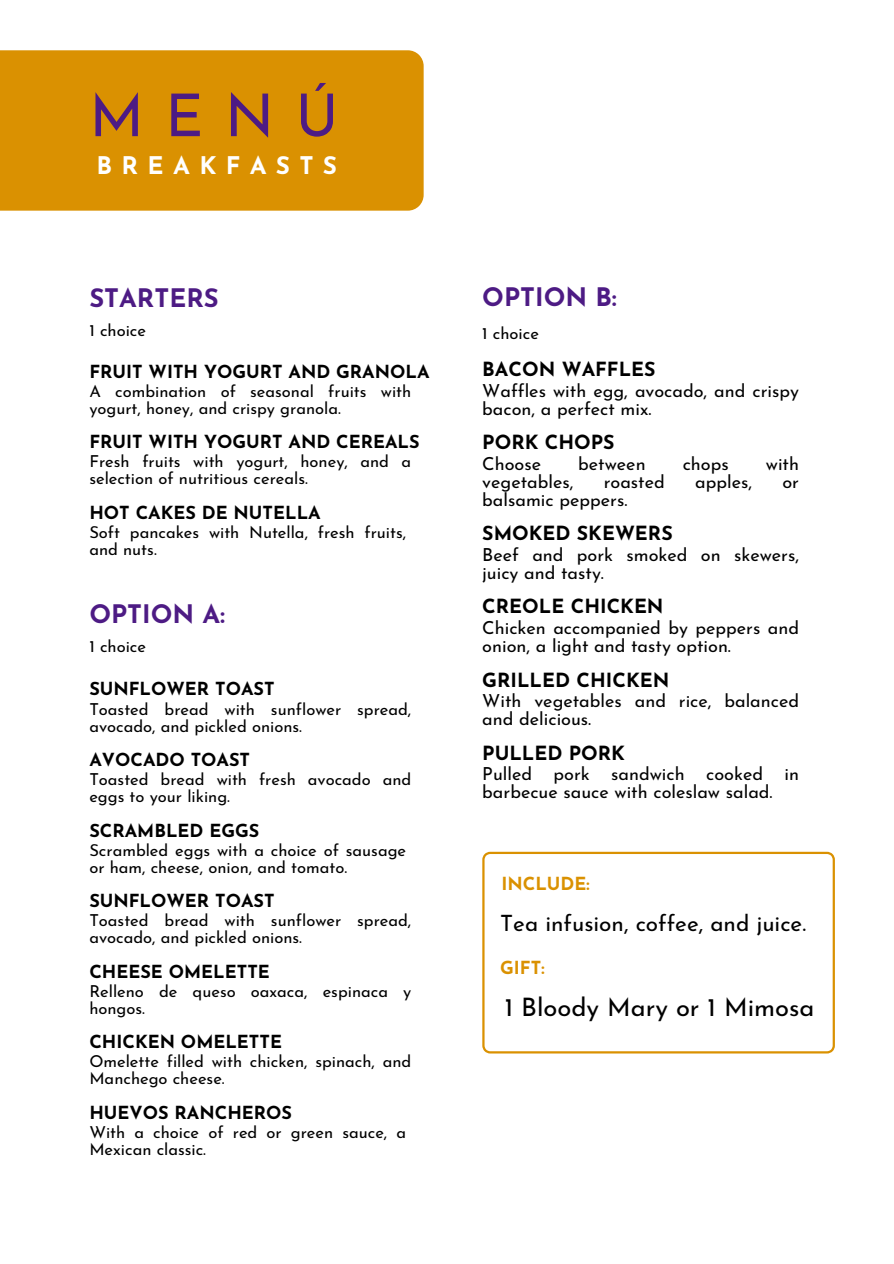
<style>
.page{position:relative;width:894px;height:1264px;background:#fff}
.page>*{position:absolute;margin:0;border:0;box-sizing:border-box;transform-origin:0 0}
.t1{font:58.95px "Josefin Sans";color:#4d1b84}
.t2{font:700 25.5px "Josefin Sans";color:#4d1b84}
.t3{font:25.5px "Josefin Sans";color:#000}
.t4{font:700 24.3px "Josefin Sans";letter-spacing:.385em;color:#fff}
.t5{font:22.5px "Josefin Sans";color:#000}
.t6{font:700 19.5px "Josefin Sans";color:#000}
.t7{font:18px/18px "Josefin Sans";color:#000}
.t8{font:700 18px "Josefin Sans";color:#000}
.t9{font:700 18px "Josefin Sans";color:#da9101}
.t10{font:16.5px/16.8px "Josefin Sans";color:#000}
</style>
<div class="page">
<div style="left:0;top:50px;width:423px;height:161px;background:#da9101"></div>
<svg style="left:482px;top:851px;width:352px;height:202px"></svg>
<h5 class="t1" style="left:89px;top:92px;width:250px">MENÚ</h5>
<h6 class="t4" style="left:96px;top:156px;width:242px">BREAKFASTS</h6>
<p class="t2" style="left:89px;top:288px;width:131px">STARTERS</p>
<h5 class="t2" style="left:482px;top:287px;width:136px">OPTION B:</h5>
<p class="t10" style="left:89px;top:323px;width:58px">1 choice</p>
<h2 class="t10" style="left:482px;top:327px;width:58px">1 choice</h2>
<p class="t8" style="left:89px;top:364px;width:341px">FRUIT WITH YOGURT AND GRANOLA</p>
<h2 class="t10" style="left:89px;top:384px;width:323px">A combination of seasonal fruits with yogurt, honey, and crispy granola.</h2>
<p class="t8" style="left:89px;top:434px;width:332px">FRUIT WITH YOGURT AND CEREALS</p>
<h5 class="t10" style="left:89px;top:455px;width:323px">Fresh fruits with yogurt, honey, and a selection of nutritious cereals.</h5>
<p class="t8" style="left:89px;top:505px;width:233px">HOT CAKES DE NUTELLA</p>
<h5 class="t10" style="left:89px;top:525px;width:318px">Soft pancakes with Nutella, fresh fruits, and nuts.</h5>
<h5 class="t2" style="left:89px;top:604px;width:137px">OPTION A:</h5>
<p class="t10" style="left:89px;top:639px;width:58px">1 choice</p>
<h5 class="t8" style="left:89px;top:682px;width:187px">SUNFLOWER TOAST</h5>
<p class="t10" style="left:89px;top:702px;width:323px">Toasted bread with sunflower spread, avocado, and pickled onions.</p>
<h5 class="t8" style="left:89px;top:752px;width:162px">AVOCADO TOAST</h5>
<p class="t10" style="left:89px;top:772px;width:323px">Toasted bread with fresh avocado and eggs to your liking.</p>
<h5 class="t8" style="left:89px;top:823px;width:171px">SCRAMBLED EGGS</h5>
<p class="t10" style="left:89px;top:843px;width:318px">Scrambled eggs with a choice of sausage or ham, cheese, onion, and tomato.</p>
<h5 class="t8" style="left:89px;top:893px;width:187px">SUNFLOWER TOAST</h5>
<h6 class="t10" style="left:89px;top:913px;width:323px">Toasted bread with sunflower spread, avocado, and pickled onions.</h6>
<h5 class="t8" style="left:89px;top:964px;width:182px">CHEESE OMELETTE</h5>
<h6 class="t10" style="left:89px;top:984px;width:323px">Relleno de queso oaxaca, espinaca y hongos.</h6>
<h5 class="t8" style="left:89px;top:1034px;width:194px">CHICKEN OMELETTE</h5>
<h6 class="t10" style="left:89px;top:1054px;width:323px">Omelette filled with chicken, spinach, and<br>Manchego cheese.</h6>
<h5 class="t8" style="left:89px;top:1104px;width:204px">HUEVOS RANCHEROS</h5>
<h6 class="t10" style="left:89px;top:1125px;width:318px">With a choice of red or green sauce, a<br>Mexican classic.</h6>
<h1 class="t6" style="left:482px;top:361px;width:175px">BACON WAFFLES</h1>
<h2 class="t7" style="left:482px;top:383px;width:318px">Waffles with egg, avocado, and crispy bacon, a perfect mix.</h2>
<h2 class="t6" style="left:482px;top:434px;width:134px">PORK CHOPS</h2>
<p class="t7" style="left:482px;top:456px;width:60px">Choose</p>
<p class="t7" style="left:578px;top:456px;width:69px">between</p>
<p class="t7" style="left:682px;top:456px;width:47px">chops</p>
<p class="t7" style="left:765px;top:456px;width:35px">with</p>
<p class="t7" style="left:482px;top:474px;width:93px">vegetables,</p>
<p class="t7" style="left:603px;top:474px;width:63px">roasted</p>
<p class="t7" style="left:695px;top:474px;width:58px">apples,</p>
<p class="t7" style="left:782px;top:474px;width:18px">or</p>
<p class="t7" style="left:482px;top:492px;width:146px">balsamic peppers.</p>
<h5 class="t6" style="left:482px;top:525px;width:192px">SMOKED SKEWERS</h5>
<p class="t7" style="left:482px;top:547px;width:318px">Beef and pork smoked on skewers, juicy and tasty.</p>
<p class="t6" style="left:482px;top:598px;width:183px">CREOLE CHICKEN</p>
<h5 class="t7" style="left:482px;top:620px;width:318px">Chicken accompanied by peppers and onion, a light and tasty option.</h5>
<p class="t6" style="left:482px;top:672px;width:188px">GRILLED CHICKEN</p>
<h5 class="t7" style="left:482px;top:693px;width:318px">With vegetables and rice, balanced and delicious.</h5>
<h5 class="t6" style="left:482px;top:745px;width:144px">PULLED PORK</h5>
<h6 class="t7" style="left:482px;top:766px;width:318px">Pulled pork sandwich cooked in barbecue sauce with coleslaw salad.</h6>
<h5 class="t9" style="left:501px;top:876px;width:90px">INCLUDE:</h5>
<h4 class="t5" style="left:500px;top:913px;width:307px">Tea infusion, coffee, and juice.</h4>
<h5 class="t9" style="left:500px;top:960px;width:46px">GIFT:</h5>
<h3 class="t3" style="left:504px;top:997px;width:311px">1 Bloody Mary or 1 Mimosa</h3>
</div>
